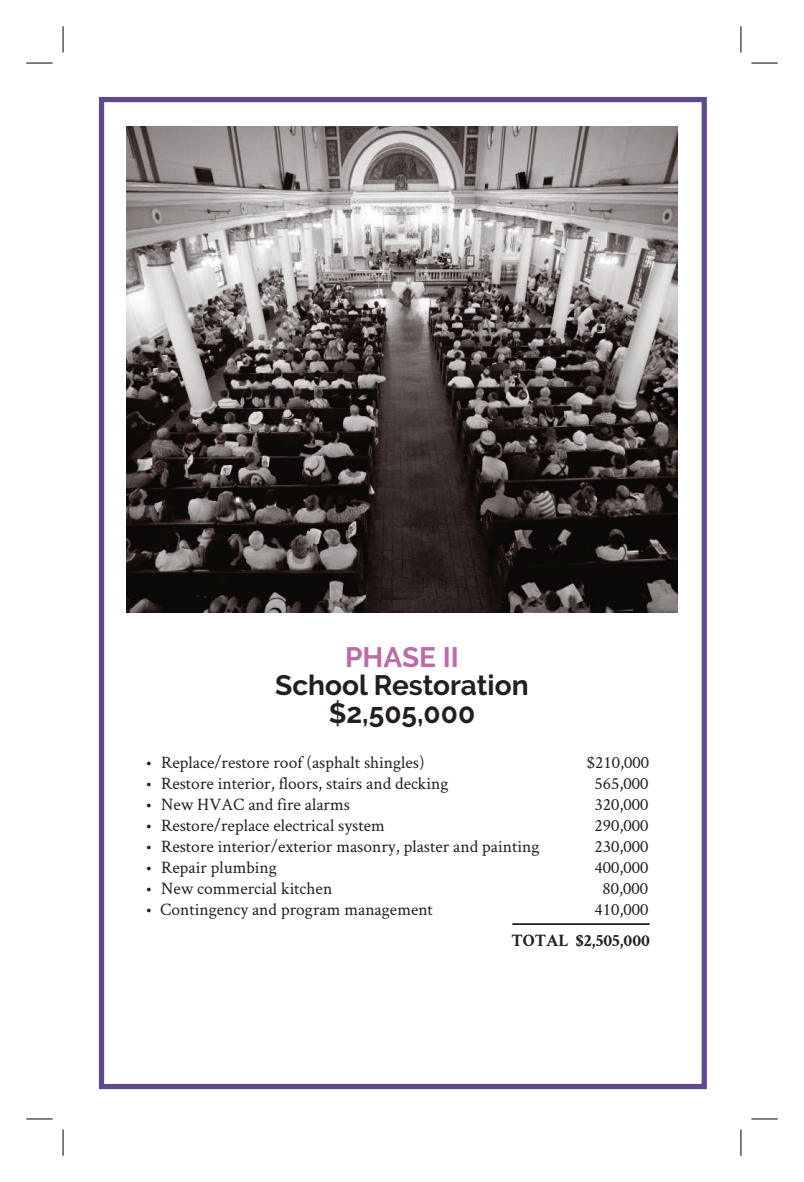
<style>
.page{position:relative;width:804px;height:1182px;background:#fff}
.page>*{position:absolute;margin:0;border:0;box-sizing:border-box;transform-origin:0 0}
.t1{font:700 28px/28px "Raleway";color:#231f20;text-align:center}
.t2{font:700 28px "Raleway";color:#bc6ca8}
.t3{font:17.5px "Crimson Text";color:#231f20}
.t4{font:700 17.5px "Crimson Text";color:#231f20}
</style>
<div class="page">
<div style="left:99px;top:97px;width:607px;height:991px;border:5px solid #5f4b8c"></div>
<hr style="left:512px;top:923px;width:137px;height:1px;background:#231f20">
<img style="left:126px;top:126px;width:551px;height:486px">
<svg style="left:26px;top:63px;width:26px;height:1px"></svg>
<svg style="left:751px;top:63px;width:26px;height:1px"></svg>
<svg style="left:26px;top:1118px;width:26px;height:1px"></svg>
<svg style="left:751px;top:1118px;width:26px;height:1px"></svg>
<svg style="left:63px;top:26px;width:1px;height:26px"></svg>
<svg style="left:63px;top:1129px;width:1px;height:26px"></svg>
<svg style="left:740px;top:26px;width:1px;height:26px"></svg>
<svg style="left:740px;top:1129px;width:1px;height:26px"></svg>
<h1 class="t2" style="left:345px;top:641px;width:115px">PHASE II</h1>
<h1 class="t1" style="left:275px;top:671px;width:255px">School Restoration $2,505,000</h1>
<p class="t3" style="left:145px;top:750px;width:280px">• Replace/restore roof (asphalt shingles)</p>
<p class="t3" style="left:586px;top:750px;width:64px">$210,000</p>
<p class="t3" style="left:145px;top:771px;width:304px">• Restore interior, floors, stairs and decking</p>
<p class="t3" style="left:594px;top:771px;width:55px">565,000</p>
<p class="t3" style="left:145px;top:792px;width:206px">• New HVAC and fire alarms</p>
<p class="t3" style="left:594px;top:792px;width:55px">320,000</p>
<p class="t3" style="left:145px;top:813px;width:241px">• Restore/replace electrical system</p>
<p class="t3" style="left:594px;top:813px;width:55px">290,000</p>
<p class="t3" style="left:145px;top:834px;width:395px">• Restore interior/exterior masonry, plaster and painting</p>
<p class="t3" style="left:594px;top:834px;width:55px">230,000</p>
<p class="t3" style="left:145px;top:855px;width:133px">• Repair plumbing</p>
<p class="t3" style="left:594px;top:855px;width:55px">400,000</p>
<p class="t3" style="left:145px;top:876px;width:188px">• New commercial kitchen</p>
<p class="t3" style="left:602px;top:876px;width:47px">80,000</p>
<p class="t3" style="left:145px;top:897px;width:289px">• Contingency and program management</p>
<p class="t3" style="left:594px;top:897px;width:55px">410,000</p>
<p class="t4" style="left:511px;top:929px;width:140px">TOTAL $2,505,000</p>
</div>
